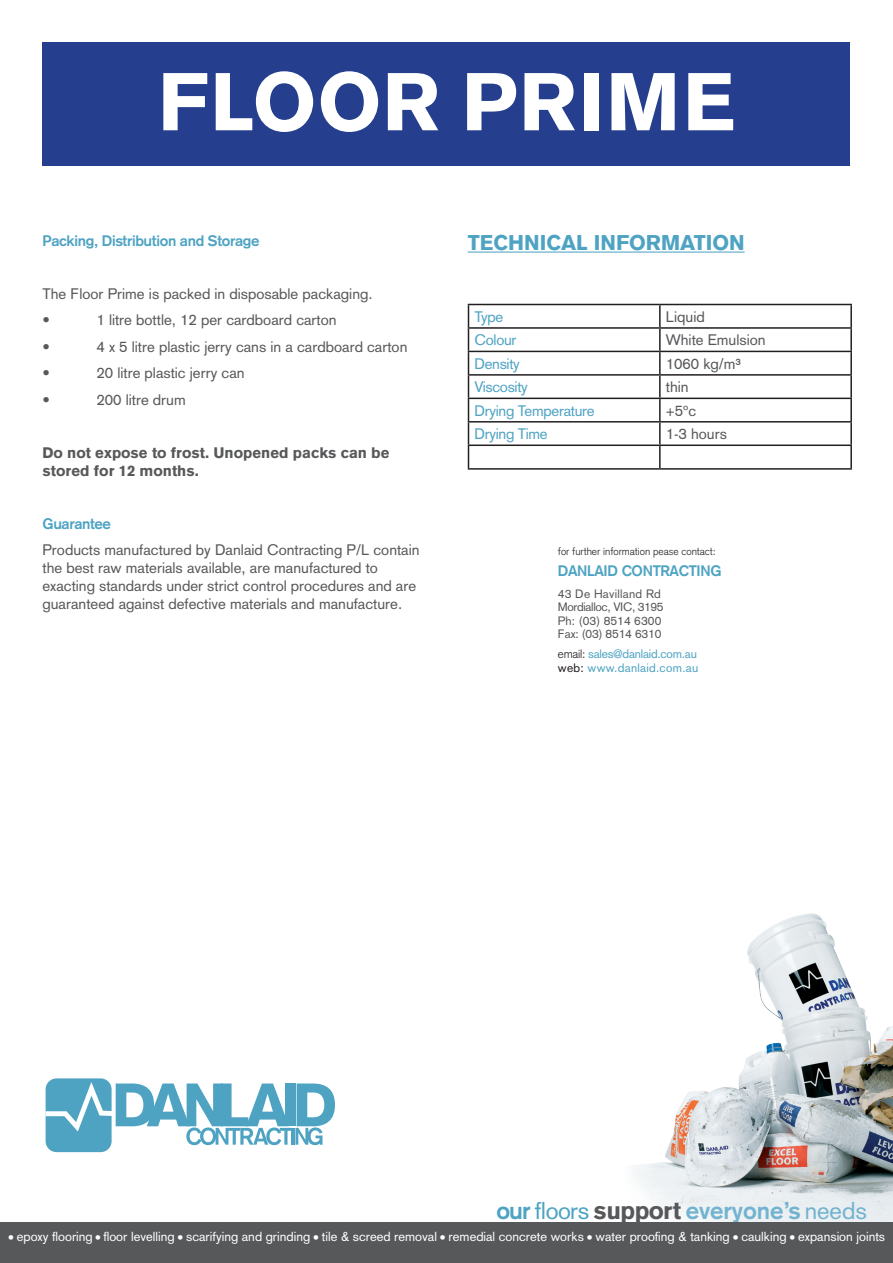
<style>
.page{position:relative;width:893px;height:1263px;background:#fff}
.page>*{position:absolute;margin:0;border:0;box-sizing:border-box;transform-origin:0 0}
.major_heading{font:700 81px "Akzidenz Grotesk BQ";letter-spacing:.02em;color:#fff}
.t1{font:700 24px "Akzidenz Grotesk";color:#72b3cf}
.Semi_Major_Heading{font:900 21px "Akzidenz Grotesk";color:#4ea3c3}
.Paragraph_Style_1{font:15px/18px "Akzidenz Grotesk";color:#57585a}
.Paragraph_Style_1-2{font:900 15px/18px "Akzidenz Grotesk";color:#57585a}
.Sub-Sub_heading{font:15px "Akzidenz Grotesk";letter-spacing:-.02em;color:#4ea3c3}
.sub_head{font:700 15px "Akzidenz Grotesk";letter-spacing:-.02em;color:#4ea3c3}
.Sub-Sub_heading-2{font:700 15px "Akzidenz Grotesk";letter-spacing:-.02em;color:#4ea3c3}
.t2{font:12.9px "Akzidenz Grotesk";color:#fff}
.Sub-Sub_heading-3{font:12px "Akzidenz Grotesk";letter-spacing:-.02em;color:#4ea3c3}
.Sub-Sub_heading-4{font:12px "Akzidenz Grotesk";letter-spacing:.02em;color:#4ea3c3}
.Paragraph_Style_1-3{font:12px "Akzidenz Grotesk";letter-spacing:-.03em;color:#57585a}
.Paragraph_Style_1-4{font:12px "Akzidenz Grotesk";letter-spacing:-.01em;color:#57585a}
.Paragraph_Style_1-5{font:12px "Akzidenz Grotesk";letter-spacing:.02em;color:#57585a}
.Paragraph_Style_1-6{font:12px "Akzidenz Grotesk";letter-spacing:.01em;color:#57585a}
.t3{font:300 10.5px "Akzidenz Grotesk";color:#231f20}
.s1{font-weight:300;color:#231f20}
.s2{color:#231f20}
.s3{color:#4ea3c3}
.s4{font-weight:400;color:#4ea3c3}
.s5{font-weight:900;color:#57585a}
.s6{font-weight:400}
</style>
<div class="page">
<img style="left:633px;top:913px;width:260px;height:309px">
<div style="left:46px;top:1078px;width:66px;height:74px;background:#4ea3c3;border-radius:11px"></div>
<svg style="left:45px;top:1082px;width:290px;height:63px"></svg>
<div style="left:0;top:1222px;width:893px;height:41px;background:#57585a"></div>
<hr style="left:468px;top:252px;width:277px;height:1px;background:#4ea3c3">
<hr style="left:468px;top:304px;width:192px;height:1px;background:#231f20">
<hr style="left:660px;top:304px;width:192px;height:1px;background:#231f20">
<hr style="left:659px;top:305px;width:2px;height:22px;background:#231f20">
<hr style="left:850px;top:305px;width:2px;height:22px;background:#231f20">
<hr style="left:468px;top:327px;width:192px;height:2px;background:#231f20">
<hr style="left:660px;top:327px;width:192px;height:2px;background:#231f20">
<hr style="left:659px;top:329px;width:2px;height:22px;background:#231f20">
<hr style="left:850px;top:329px;width:2px;height:22px;background:#231f20">
<hr style="left:468px;top:351px;width:192px;height:1px;background:#231f20">
<hr style="left:660px;top:351px;width:192px;height:1px;background:#231f20">
<hr style="left:659px;top:352px;width:2px;height:22px;background:#231f20">
<hr style="left:850px;top:352px;width:2px;height:22px;background:#231f20">
<hr style="left:468px;top:374px;width:192px;height:2px;background:#231f20">
<hr style="left:660px;top:374px;width:192px;height:2px;background:#231f20">
<hr style="left:659px;top:376px;width:2px;height:22px;background:#231f20">
<hr style="left:850px;top:376px;width:2px;height:22px;background:#231f20">
<hr style="left:468px;top:398px;width:192px;height:1px;background:#231f20">
<hr style="left:660px;top:398px;width:192px;height:1px;background:#231f20">
<hr style="left:659px;top:399px;width:2px;height:22px;background:#231f20">
<hr style="left:850px;top:399px;width:2px;height:22px;background:#231f20">
<hr style="left:468px;top:421px;width:192px;height:2px;background:#231f20">
<hr style="left:660px;top:421px;width:192px;height:2px;background:#231f20">
<hr style="left:659px;top:423px;width:2px;height:21px;background:#231f20">
<hr style="left:850px;top:423px;width:2px;height:21px;background:#231f20">
<hr style="left:468px;top:444px;width:192px;height:2px;background:#231f20">
<svg style="left:468px;top:305px;width:1px;height:163px"></svg>
<hr style="left:660px;top:444px;width:192px;height:2px;background:#231f20">
<hr style="left:659px;top:446px;width:2px;height:22px;background:#231f20">
<hr style="left:850px;top:446px;width:2px;height:22px;background:#231f20">
<hr style="left:468px;top:468px;width:192px;height:2px;background:#231f20">
<hr style="left:660px;top:468px;width:192px;height:2px;background:#231f20">
<div style="left:43px;top:43px;width:807px;height:123px;background:#253f8e"></div>
<p class="major_heading" style="left:158px;top:55px;width:579px">FLOOR PRIME</p>
<p class="sub_head" style="left:43px;top:231px;width:218px">Packing, Distribution and Storage</p>
<p class="Paragraph_Style_1" style="left:43px;top:284px;width:332px">The Floor Prime is packed in disposable packaging.</p>
<p class="Paragraph_Style_1" style="left:43px;top:311px;width:9px">•</p>
<p class="Paragraph_Style_1" style="left:97px;top:311px;width:242px">1 litre bottle, 12 per cardboard carton</p>
<p class="Paragraph_Style_1" style="left:43px;top:337px;width:9px">•</p>
<p class="Paragraph_Style_1" style="left:97px;top:337px;width:312px">4 x 5 litre plastic jerry cans in a cardboard carton</p>
<p class="Paragraph_Style_1" style="left:43px;top:364px;width:9px">•</p>
<p class="Paragraph_Style_1" style="left:97px;top:364px;width:150px">20 litre plastic jerry can</p>
<p class="Paragraph_Style_1" style="left:43px;top:390px;width:9px">•</p>
<p class="Paragraph_Style_1" style="left:97px;top:390px;width:91px">200 litre drum</p>
<p class="Paragraph_Style_1-2" style="left:43px;top:443px;width:349px">Do not expose to frost. Unopened packs can be stored for 12 months.</p>
<p class="sub_head" style="left:43px;top:514px;width:70px">Guarantee</p>
<p class="Paragraph_Style_1" style="left:43px;top:541px;width:379px">Products manufactured by Danlaid Contracting P/L contain the best raw materials available, are manufactured to exacting standards under strict control procedures and are guaranteed against defective materials and manufacture.</p>
<p class="Semi_Major_Heading" style="left:468px;top:230px;width:278px">TECHNICAL INFORMATION</p>
<p class="Sub-Sub_heading" style="left:474px;top:308px;width:30px">Type</p>
<p class="Paragraph_Style_1" style="left:666px;top:308px;width:40px">Liquid</p>
<p class="Sub-Sub_heading" style="left:474px;top:331px;width:44px">Colour</p>
<p class="Paragraph_Style_1" style="left:666px;top:331px;width:101px">White Emulsion</p>
<p class="Sub-Sub_heading" style="left:474px;top:355px;width:47px">Density</p>
<p class="Paragraph_Style_1" style="left:666px;top:355px;width:77px">1060 kg/m³</p>
<p class="Sub-Sub_heading" style="left:474px;top:378px;width:55px">Viscosity</p>
<p class="Paragraph_Style_1" style="left:666px;top:378px;width:24px">thin</p>
<p class="Sub-Sub_heading" style="left:474px;top:402px;width:122px">Drying Temperature</p>
<p class="Paragraph_Style_1" style="left:666px;top:401px;width:32px">+5ºc</p>
<p class="Sub-Sub_heading" style="left:474px;top:425px;width:75px">Drying Time</p>
<p class="Paragraph_Style_1" style="left:666px;top:425px;width:63px">1-3 hours</p>
<p class="t3" style="left:558px;top:545px;width:159px">for further information pease contact:</p>
<p class="Sub-Sub_heading-2" style="left:558px;top:562px;width:165px">DANLAID CONTRACTING</p>
<p class="Paragraph_Style_1-5" style="left:558px;top:586px;width:105px">43 De Havilland Rd</p>
<p class="Paragraph_Style_1-3" style="left:558px;top:600px;width:107px">Mordialloc, VIC, 3195</p>
<p class="Paragraph_Style_1-6" style="left:558px;top:613px;width:105px">Ph: (03) 8514 6300</p>
<p class="Paragraph_Style_1-4" style="left:558px;top:627px;width:105px">Fax: (03) 8514 6310</p>
<p class="Sub-Sub_heading-3" style="left:558px;top:646px;width:140px"><span class="s1">email:</span> sales@danlaid.com.au</p>
<p class="Sub-Sub_heading-4" style="left:558px;top:661px;width:142px"><span class="s2">web:</span> www.danlaid.com.au</p>
<p class="t1" style="left:496px;top:1196px;width:372px"><span class="s3">our</span> <span class="s4">floors</span> <span class="s5">support</span> everyone’s <span class="s6">needs</span></p>
<p class="t2" style="left:8px;top:1229px;width:879px">• epoxy flooring • floor levelling • scarifying and grinding • tile &amp; screed removal • remedial concrete works • water proofing &amp; tanking • caulking • expansion joints</p>
</div>
